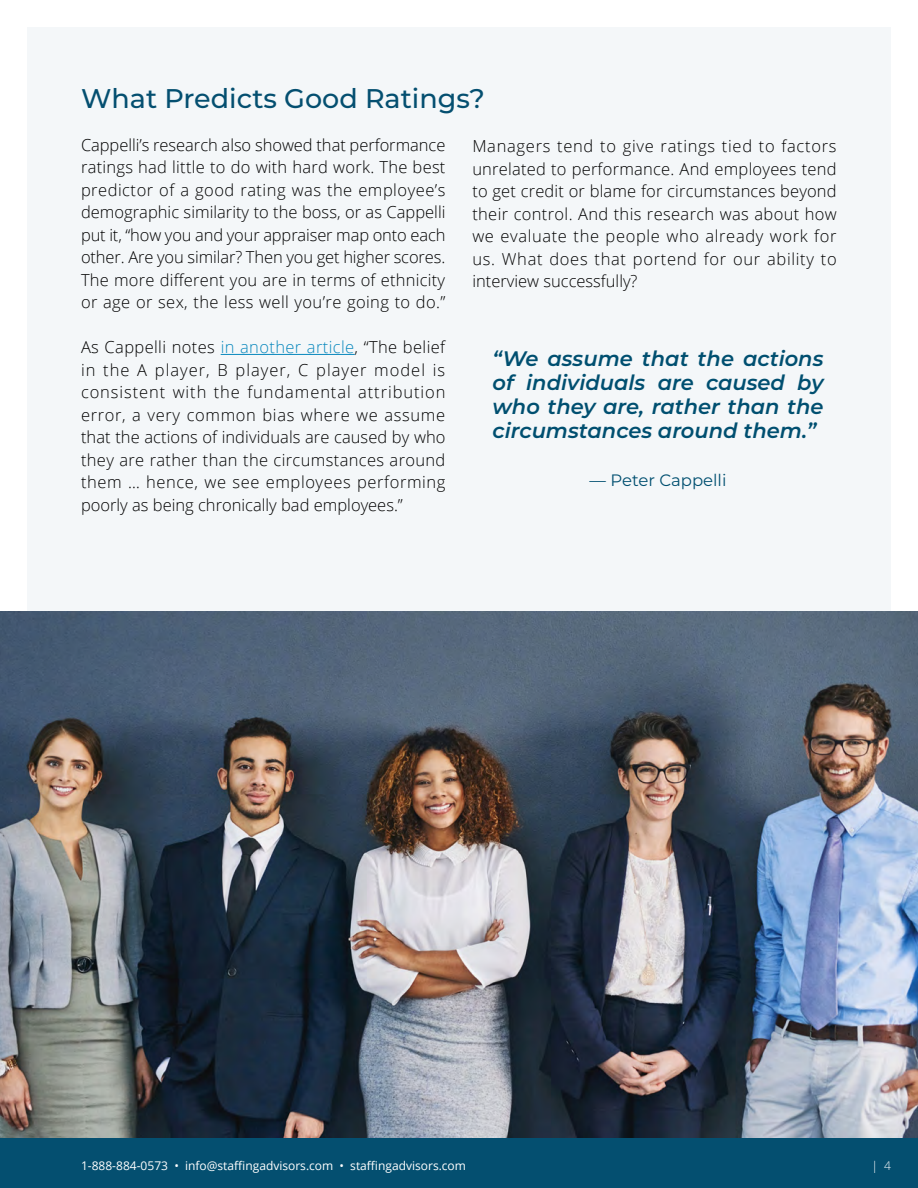
<style>
.page{position:relative;width:918px;height:1188px;background:#fff}
.page>*{position:absolute;margin:0;border:0;box-sizing:border-box;transform-origin:0 0}
.t1{font:500 27px "Montserrat";color:#044f70}
.t2{font:italic 600 21px/24px "Montserrat";color:#004f70;text-align:justify}
.t3{font:300 16.5px/22.5px "Open Sans";letter-spacing:.015em;color:#000;text-align:justify}
.t4{font:16.5px "Montserrat";color:#004f70}
.t5{font:12px "Open Sans";color:#fff}
.t6{font:300 12px "Open Sans";color:#fff}
.s1{color:#0988bd}
</style>
<div class="page">
<div style="left:0;top:1136px;width:918px;height:52px;background:#044f70"></div>
<div style="left:27px;top:27px;width:864px;height:1109px;background:#f4f7f9"></div>
<hr style="left:221px;top:354px;width:134px;height:1px;background:#0988bd">
<img style="left:0;top:612px;width:918px;height:525px">
<h1 class="t1" style="left:81px;top:79px;width:405px">What Predicts Good Ratings?</h1>
<p class="t3" style="left:81px;top:133px;width:366px">Cappelli’s research also showed that performance ratings had little to do with hard work. The best predictor of a good rating was the employee’s demographic similarity to the boss, or as Cappelli put it, “how you and your appraiser map onto each other. Are you similar? Then you get higher scores.<br>The more different you are in terms of ethnicity or age or sex, the less well you’re going to do.”</p>
<p class="t3" style="left:81px;top:336px;width:366px">As Cappelli notes <span class="s1">in another article</span>, “The belief in the A player, B player, C player model is consistent with the fundamental attribution error, a very common bias where we assume that the actions of individuals are caused by who they are rather than the circumstances around them … hence, we see employees performing poorly as being chronically bad employees.”</p>
<p class="t3" style="left:472px;top:134px;width:366px">Managers tend to give ratings tied to factors unrelated to performance. And employees tend to get credit or blame for circumstances beyond their control. And this research was about how we evaluate the people who already work for us. What does that portend for our ability to interview successfully?</p>
<p class="t2" style="left:493px;top:346px;width:332px">“We assume that the actions of individuals are caused by who they are, rather than the circumstances around them.”</p>
<p class="t4" style="left:590px;top:469px;width:138px">— Peter Cappelli</p>
<p class="t5" style="left:81px;top:1157px;width:387px">1-888-884-0573 • info@staffingadvisors.com • staffingadvisors.com</p>
<p class="t6" style="left:871px;top:1158px;width:21px">| 4</p>
</div>
